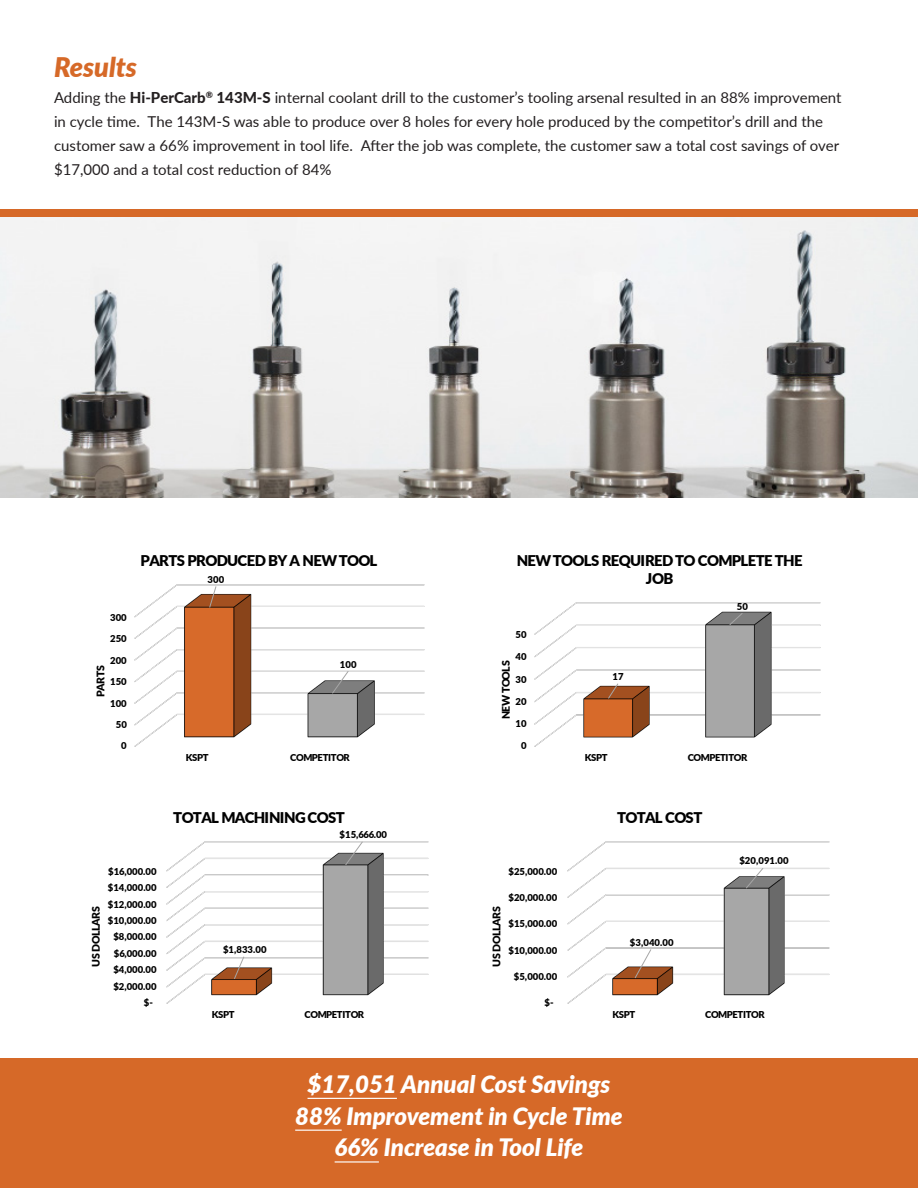
<style>
.page{position:relative;width:918px;height:1188px;background:#fff}
.page>*{position:absolute;margin:0;border:0;box-sizing:border-box;transform-origin:0 0}
.t1{font:italic 900 27px "Lato";color:#d66928}
.t2{font:italic 900 24px "Lato";color:#fff}
.t3{font:15px/24px "Lato";color:#231f20}
.t4{font:900 14.85px/17.7px "Lato";letter-spacing:-.045em;color:#000;text-align:center}
.t5{font:900 10.5px "Lato";letter-spacing:-.05em;color:#000}
.t6{font:900 9.45px "Lato";letter-spacing:-.005em;color:#000}
.t7{font:900 9.45px "Lato";letter-spacing:-.04em;color:#000}
.s1{font-weight:800}
</style>
<div class="page">
<img style="left:0;top:216px;width:918px;height:282px">
<div style="left:0;top:209px;width:918px;height:7px;background:#d66928"></div>
<div style="left:0;top:1058px;width:918px;height:130px;background:#d66928"></div>
<img style="left:134px;top:584px;width:291px;height:163px">
<svg style="left:209px;top:585px;width:8px;height:23px"></svg>
<svg style="left:331px;top:670px;width:18px;height:24px"></svg>
<img style="left:534px;top:602px;width:287px;height:145px">
<svg style="left:607px;top:683px;width:12px;height:17px"></svg>
<svg style="left:729px;top:612px;width:14px;height:14px"></svg>
<img style="left:166px;top:841px;width:263px;height:163px">
<svg style="left:233px;top:956px;width:12px;height:24px"></svg>
<svg style="left:345px;top:841px;width:19px;height:25px"></svg>
<img style="left:567px;top:841px;width:263px;height:163px">
<svg style="left:634px;top:948px;width:18px;height:31px"></svg>
<svg style="left:745px;top:867px;width:19px;height:22px"></svg>
<hr style="left:308px;top:1098px;width:89px;height:1px;background:#fff">
<hr style="left:295px;top:1130px;width:47px;height:1px;background:#fff">
<hr style="left:335px;top:1161px;width:44px;height:2px;background:#fff">
<p class="t1" style="left:54px;top:47px;width:85px">Results</p>
<p class="t3" style="left:54px;top:85px;width:789px">Adding the <span class="s1">Hi-PerCarb</span><sup>®</sup> <span class="s1">143M-S</span> internal coolant drill to the customer’s tooling arsenal resulted in an 88% improvement in cycle time. The 143M-S was able to produce over 8 holes for every hole produced by the competitor’s drill and the customer saw a 66% improvement in tool life. After the job was complete, the customer saw a total cost savings of over $17,000 and a total cost reduction of 84%</p>
<p class="t4" style="left:140px;top:551px;width:238px">PARTS PRODUCED BY A NEW TOOL</p>
<p class="t6" style="left:208px;top:572px;width:18px">300</p>
<p class="t4" style="left:517px;top:551px;width:287px">NEW TOOLS REQUIRED TO COMPLETE THE<br>JOB</p>
<p class="t6" style="left:737px;top:599px;width:13px">50</p>
<p class="t6" style="left:110px;top:610px;width:18px">300</p>
<p class="t6" style="left:110px;top:632px;width:18px">250</p>
<p class="t6" style="left:516px;top:627px;width:13px">50</p>
<p class="t6" style="left:110px;top:653px;width:18px">200</p>
<p class="t5" style="left:93px;top:697px;width:33px;rotate:-90deg">PARTS</p>
<p class="t6" style="left:110px;top:675px;width:18px">150</p>
<p class="t6" style="left:110px;top:696px;width:18px">100</p>
<p class="t6" style="left:116px;top:717px;width:13px">50</p>
<p class="t6" style="left:340px;top:657px;width:18px">100</p>
<p class="t6" style="left:516px;top:650px;width:13px">40</p>
<p class="t5" style="left:498px;top:719px;width:60px;rotate:-90deg">NEW TOOLS</p>
<p class="t6" style="left:516px;top:672px;width:13px">30</p>
<p class="t6" style="left:516px;top:694px;width:13px">20</p>
<p class="t6" style="left:516px;top:717px;width:13px">10</p>
<p class="t6" style="left:612px;top:669px;width:13px">17</p>
<p class="t6" style="left:121px;top:739px;width:7px">0</p>
<p class="t6" style="left:521px;top:739px;width:7px">0</p>
<p class="t6" style="left:186px;top:751px;width:24px">KSPT</p>
<p class="t7" style="left:290px;top:751px;width:61px">COMPETITOR</p>
<p class="t6" style="left:585px;top:751px;width:24px">KSPT</p>
<p class="t7" style="left:688px;top:751px;width:61px">COMPETITOR</p>
<p class="t4" style="left:173px;top:808px;width:173px">TOTAL MACHINING COST</p>
<p class="t4" style="left:617px;top:808px;width:87px">TOTAL COST</p>
<p class="t6" style="left:340px;top:828px;width:49px">$15,666.00</p>
<p class="t6" style="left:108px;top:864px;width:50px">$16,000.00</p>
<p class="t6" style="left:508px;top:864px;width:50px">$25,000.00</p>
<p class="t6" style="left:739px;top:854px;width:51px">$20,091.00</p>
<p class="t5" style="left:88px;top:967px;width:62px;rotate:-90deg">US DOLLARS</p>
<p class="t6" style="left:108px;top:881px;width:50px">$14,000.00</p>
<p class="t6" style="left:108px;top:897px;width:50px">$12,000.00</p>
<p class="t6" style="left:108px;top:913px;width:50px">$10,000.00</p>
<p class="t6" style="left:113px;top:930px;width:45px">$8,000.00</p>
<p class="t6" style="left:114px;top:946px;width:44px">$6,000.00</p>
<p class="t6" style="left:113px;top:963px;width:45px">$4,000.00</p>
<p class="t6" style="left:113px;top:979px;width:45px">$2,000.00</p>
<p class="t6" style="left:223px;top:942px;width:45px">$1,833.00</p>
<p class="t5" style="left:489px;top:967px;width:62px;rotate:-90deg">US DOLLARS</p>
<p class="t6" style="left:508px;top:890px;width:50px">$20,000.00</p>
<p class="t6" style="left:508px;top:917px;width:50px">$15,000.00</p>
<p class="t6" style="left:508px;top:943px;width:50px">$10,000.00</p>
<p class="t6" style="left:514px;top:969px;width:45px">$5,000.00</p>
<p class="t6" style="left:630px;top:935px;width:45px">$3,040.00</p>
<p class="t6" style="left:144px;top:996px;width:11px">$-</p>
<p class="t6" style="left:545px;top:996px;width:11px">$-</p>
<p class="t6" style="left:212px;top:1008px;width:24px">KSPT</p>
<p class="t7" style="left:305px;top:1008px;width:61px">COMPETITOR</p>
<p class="t6" style="left:612px;top:1008px;width:24px">KSPT</p>
<p class="t7" style="left:705px;top:1008px;width:61px">COMPETITOR</p>
<p class="t2" style="left:308px;top:1066px;width:304px">$17,051 Annual Cost Savings</p>
<p class="t2" style="left:295px;top:1098px;width:329px">88% Improvement in Cycle Time</p>
<p class="t2" style="left:335px;top:1130px;width:250px">66% Increase in Tool Life</p>
</div>
